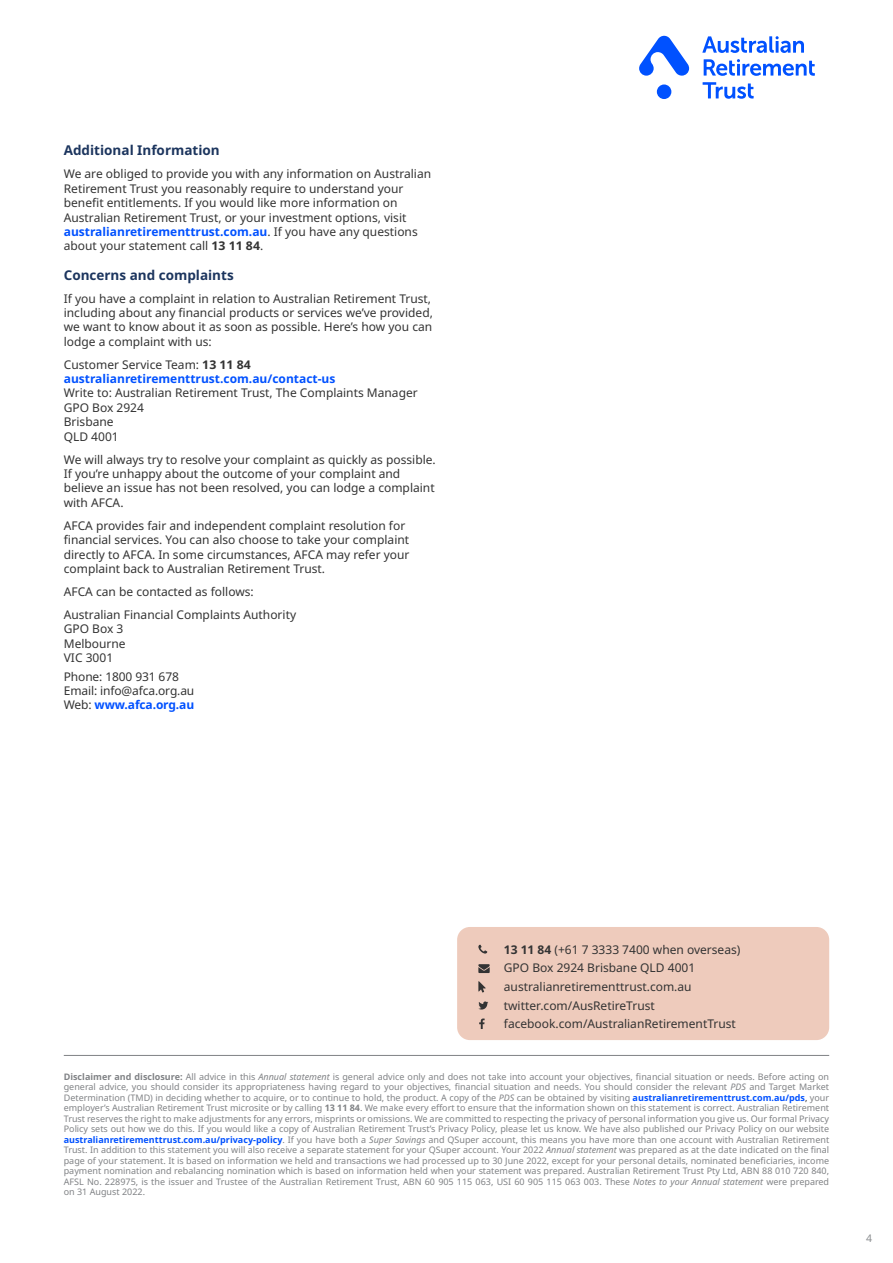
<style>
.page{position:relative;width:893px;height:1263px;background:#fff}
.page>*{position:absolute;margin:0;border:0;box-sizing:border-box;transform-origin:0 0}
.t1{font:700 13.5px "Noto Sans";color:#1c355e}
.t2{font:12px/14.4px "Noto Sans";color:#333}
.t3{font:700 12px/14.4px "Noto Sans";color:#0051ff}
.t4{font:10.5px "Noto Sans";color:#8b8e90}
.t5{font:9px/10.5px "Noto Sans";color:#808285;text-align:justify}
.s1{font-weight:700;color:#0051ff}
.s2{font-weight:700}
.s3{font-weight:400;color:#333}
.s4{color:#333}
.s5{font-style:italic}
</style>
<div class="page">
<svg style="left:702px;top:36px;width:113px;height:63px"></svg>
<svg style="left:639px;top:36px;width:50px;height:63px"></svg>
<hr style="left:64px;top:1055px;width:765px;height:1px;background:#808285">
<div style="left:457px;top:927px;width:372px;height:113px;background:#eecbbc;border-radius:13px"></div>
<svg style="left:478px;top:945px;width:9px;height:8px"></svg>
<svg style="left:478px;top:964px;width:12px;height:9px"></svg>
<svg style="left:478px;top:981px;width:8px;height:11px"></svg>
<svg style="left:478px;top:1001px;width:10px;height:8px"></svg>
<svg style="left:479px;top:1018px;width:6px;height:11px"></svg>
<h1 class="t1" style="left:64px;top:141px;width:157px">Additional Information</h1>
<p class="t2" style="left:64px;top:167px;width:369px">We are obliged to provide you with any information on Australian Retirement Trust you reasonably require to understand your benefit entitlements. If you would like more information on Australian Retirement Trust, or your investment options, visit <span class="s1">australianretirementtrust.com.au</span>. If you have any questions about your statement call <span class="s2">13 11 84</span>.</p>
<h1 class="t1" style="left:64px;top:265px;width:171px">Concerns and complaints</h1>
<h2 class="t2" style="left:64px;top:291px;width:371px">If you have a complaint in relation to Australian Retirement Trust, including about any financial products or services we’ve provided, we want to know about it as soon as possible. Here’s how you can lodge a complaint with us:</h2>
<h2 class="t3" style="left:64px;top:357px;width:273px"><span class="s3">Customer Service Team:</span> <span class="s4">13 11 84 </span>australianretirementtrust.com.au/contact-us</h2>
<h2 class="t2" style="left:64px;top:386px;width:355px">Write to: Australian Retirement Trust, The Complaints Manager<br>GPO Box 2924<br>Brisbane<br>QLD 4001</h2>
<h2 class="t2" style="left:64px;top:452px;width:374px">We will always try to resolve your complaint as quickly as possible.<br>If you’re unhappy about the outcome of your complaint and believe an issue has not been resolved, you can lodge a complaint with AFCA.</h2>
<h2 class="t2" style="left:64px;top:518px;width:347px">AFCA provides fair and independent complaint resolution for financial services. You can also choose to take your complaint directly to AFCA. In some circumstances, AFCA may refer your complaint back to Australian Retirement Trust.</h2>
<h2 class="t2" style="left:64px;top:580px;width:234px;line-height:23px">AFCA can be contacted as follows:<br>Australian Financial Complaints Authority</h2>
<h2 class="t2" style="left:64px;top:622px;width:63px">GPO Box 3<br>Melbourne<br>VIC 3001</h2>
<h2 class="t2" style="left:64px;top:669px;width:132px">Phone: 1800 931 678<br>Email: info@afca.org.au<br>Web: <span class="s1">www.afca.org.au</span></h2>
<h2 class="t2" style="left:504px;top:940px;width:238px;line-height:18.6px"><span class="s2">13 11 84</span> (+61 7 3333 7400 when overseas)<br>GPO Box 2924 Brisbane QLD 4001 australianretirementtrust.com.au twitter.com/AusRetireTrust facebook.com/AustralianRetirementTrust</h2>
<p class="t5" style="left:64px;top:1071px;width:767px"><span class="s2">Disclaimer and disclosure:</span> All advice in this <span class="s5">Annual statement</span> is general advice only and does not take into account your objectives, financial situation or needs. Before acting on general advice, you should consider its appropriateness having regard to your objectives, financial situation and needs. You should consider the relevant <span class="s5">PDS</span> and Target Market Determination (TMD) in deciding whether to acquire, or to continue to hold, the product. A copy of the <span class="s5">PDS</span> can be obtained by visiting <span class="s1">australianretirementtrust.com.au/pds</span><span class="s4">,</span> your employer’s Australian Retirement Trust microsite or by calling <span class="s2">13 11 84</span>. We make every effort to ensure that the information shown on this statement is correct. Australian Retirement Trust reserves the right to make adjustments for any errors, misprints or omissions. We are committed to respecting the privacy of personal information you give us. Our formal Privacy Policy sets out how we do this. If you would like a copy of Australian Retirement Trust’s Privacy Policy, please let us know. We have also published our Privacy Policy on our website <span class="s1">australianretirementtrust.com.au/privacy-policy</span>. If you have both a <span class="s5">Super Savings</span> and QSuper account, this means you have more than one account with Australian Retirement Trust. In addition to this statement you will also receive a separate statement for your QSuper account. Your 2022 <span class="s5">Annual statement</span> was prepared as at the date indicated on the final page of your statement. It is based on information we held and transactions we had processed up to 30 June 2022, except for your personal details, nominated beneficiaries, income payment nomination and rebalancing nomination which is based on information held when your statement was prepared. Australian Retirement Trust Pty Ltd, ABN 88 010 720 840, AFSL No. 228975, is the issuer and Trustee of the Australian Retirement Trust, ABN 60 905 115 063, USI 60 905 115 063 003. These <span class="s5">Notes to your Annual statement</span> were prepared on 31 August 2022.</p>
<p class="t4" style="left:866px;top:1230px;width:8px">4</p>
</div>
